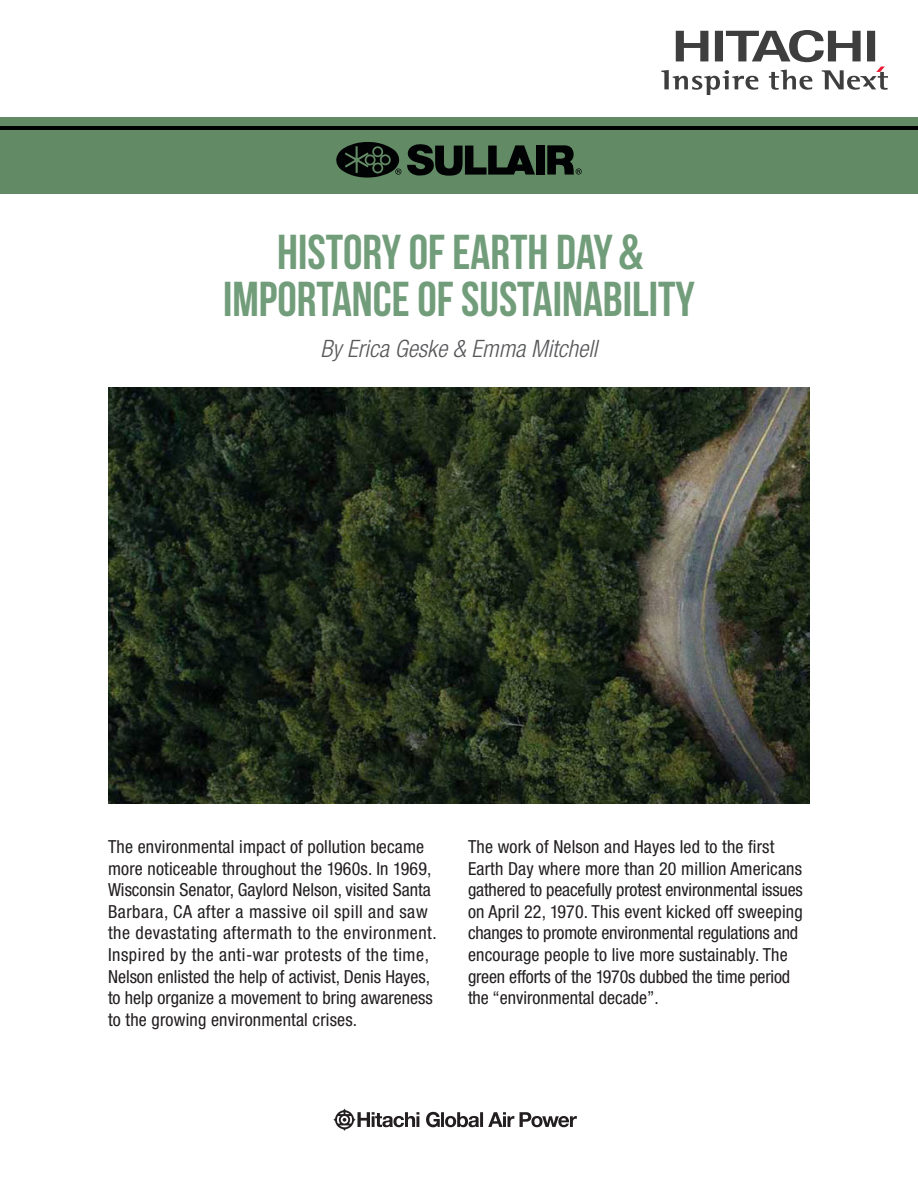
<style>
.page{position:relative;width:918px;height:1188px;background:#fff}
.page>*{position:absolute;margin:0;border:0;box-sizing:border-box;transform-origin:0 0}
.Large_Headline_-_Green{font:700 48.9px/46.5px "Sullair Bebas Neue";color:#729d7a;text-align:center}
.Body_Copy{font:italic 300 condensed 24px "Helvetica Neue LT Std";color:#57585a}
.Body_Copy-2{font:condensed 18px/21.6px "Helvetica Neue LT Std";letter-spacing:.01em;color:#231f20}
</style>
<div class="page">
<svg style="left:333px;top:1108px;width:244px;height:23px"></svg>
<svg style="left:661px;top:30px;width:227px;height:65px"></svg>
<img style="left:108px;top:388px;width:702px;height:416px">
<div style="left:0;top:117px;width:918px;height:77px;background:#628a65"></div>
<hr style="left:0;top:126px;width:918px;height:4px;background:#000">
<div style="left:536px;top:145px;width:9px;height:30px;background:#010203"></div>
<svg style="left:407px;top:144px;width:128px;height:32px"></svg>
<svg style="left:547px;top:145px;width:35px;height:30px"></svg>
<svg style="left:336px;top:142px;width:65px;height:36px"></svg>
<p class="Large_Headline_-_Green" style="left:223px;top:229px;width:473px">HISTORY OF EARTH DAY &amp;<br>IMPORTANCE OF SUSTAINABILITY</p>
<p class="Body_Copy" style="left:321px;top:335px;width:278px">By Erica Geske &amp; Emma Mitchell</p>
<p class="Body_Copy-2" style="left:108px;top:836px;width:330px">The environmental impact of pollution became more noticeable throughout the 1960s. In 1969, Wisconsin Senator, Gaylord Nelson, visited Santa Barbara, CA after a massive oil spill and saw the devastating aftermath to the environment.<br>Inspired by the anti-war protests of the time, Nelson enlisted the help of activist, Denis Hayes, to help organize a movement to bring awareness to the growing environmental crises.</p>
<p class="Body_Copy-2" style="left:468px;top:836px;width:336px">The work of Nelson and Hayes led to the first Earth Day where more than 20 million Americans gathered to peacefully protest environmental issues on April 22, 1970. This event kicked off sweeping changes to promote environmental regulations and encourage people to live more sustainably. The green efforts of the 1970s dubbed the time period the “environmental decade”.</p>
</div>
